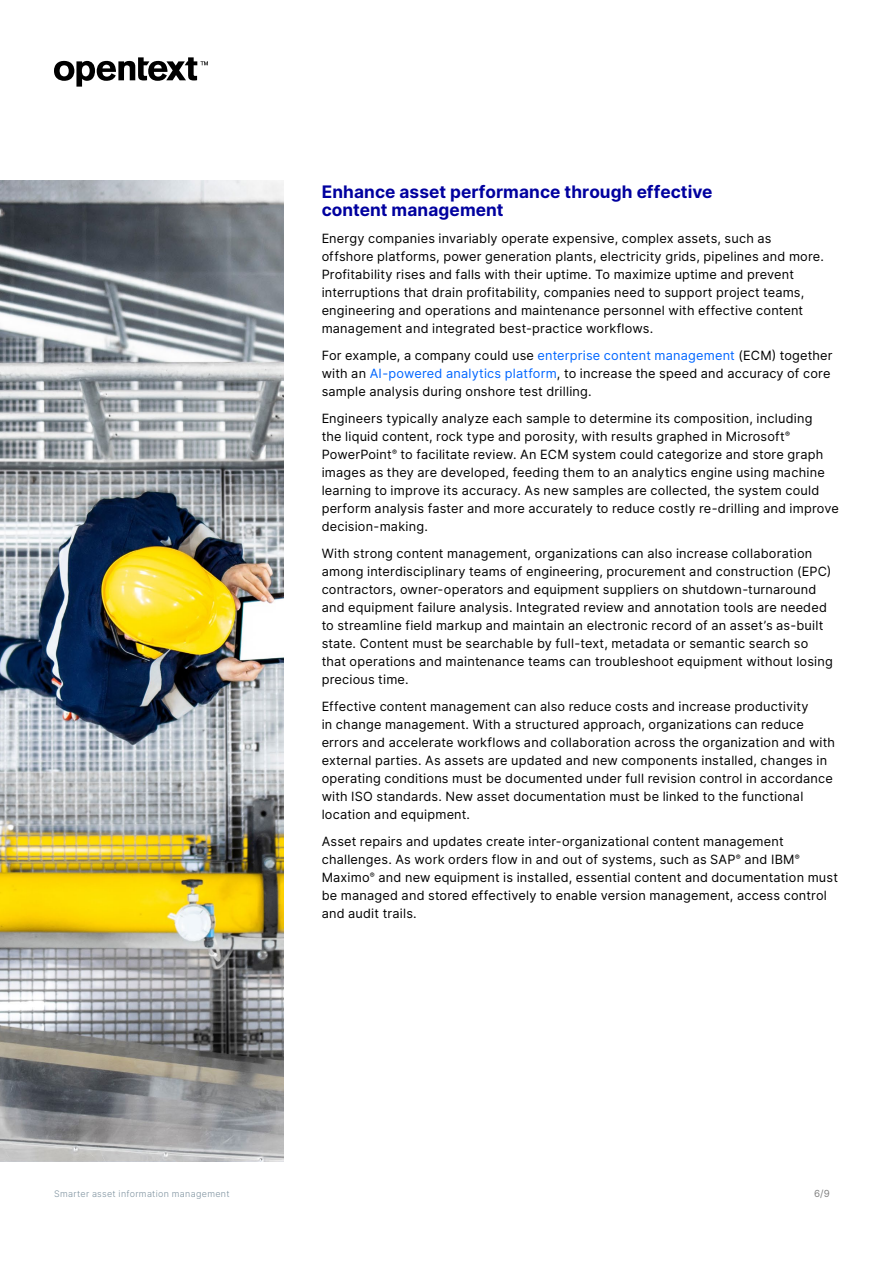
<style>
.page{position:relative;width:893px;height:1263px;background:#fff}
.page>*{position:absolute;margin:0;border:0;box-sizing:border-box;transform-origin:0 0}
.t1{font:700 17.25px/18px "Inter";letter-spacing:.005em;color:#00009f}
.Body{font:12.75px/18px "Inter";letter-spacing:.015em;color:#000}
.t2{font:9.75px "Inter";color:#808080}
.t3{font:300 9px "Inter";letter-spacing:.04em;color:#7e929f}
.s1{color:#06f}
</style>
<div class="page">
<svg style="left:54px;top:57px;width:154px;height:30px"></svg>
<img style="left:0;top:180px;width:284px;height:981px">
<h3 class="t1" style="left:322px;top:182px;width:392px">Enhance asset performance through effective content management</h3>
<p class="Body" style="left:322px;top:229px;width:504px">Energy companies invariably operate expensive, complex assets, such as offshore platforms, power generation plants, electricity grids, pipelines and more.<br>Profitability rises and falls with their uptime. To maximize uptime and prevent interruptions that drain profitability, companies need to support project teams, engineering and operations and maintenance personnel with effective content management and integrated best-practice workflows.</p>
<p class="Body" style="left:322px;top:346px;width:512px">For example, a company could use <span class="s1">enterprise content management</span> (ECM) together with an <span class="s1">AI-powered analytics platform</span>, to increase the speed and accuracy of core sample analysis during onshore test drilling.</p>
<p class="Body" style="left:322px;top:409px;width:519px">Engineers typically analyze each sample to determine its composition, including<br>the liquid content, rock type and porosity, with results graphed in Microsoft<sup>® </sup>PowerPoint<sup>®</sup> to facilitate review. An ECM system could categorize and store graph images as they are developed, feeding them to an analytics engine using machine learning to improve its accuracy. As new samples are collected, the system could perform analysis faster and more accurately to reduce costly re-drilling and improve decision-making.</p>
<p class="Body" style="left:322px;top:544px;width:513px">With strong content management, organizations can also increase collaboration among interdisciplinary teams of engineering, procurement and construction (EPC) contractors, owner-operators and equipment suppliers on shutdown-turnaround and equipment failure analysis. Integrated review and annotation tools are needed to streamline field markup and maintain an electronic record of an asset’s as-built state. Content must be searchable by full-text, metadata or semantic search so that operations and maintenance teams can troubleshoot equipment without losing precious time.</p>
<p class="Body" style="left:322px;top:697px;width:515px">Effective content management can also reduce costs and increase productivity<br>in change management. With a structured approach, organizations can reduce errors and accelerate workflows and collaboration across the organization and with external parties. As assets are updated and new components installed, changes in operating conditions must be documented under full revision control in accordance with ISO standards. New asset documentation must be linked to the functional location and equipment.</p>
<p class="Body" style="left:322px;top:832px;width:518px">Asset repairs and updates create inter-organizational content management challenges. As work orders flow in and out of systems, such as SAP<sup>®</sup> and IBM<sup>® </sup>Maximo<sup>®</sup> and new equipment is installed, essential content and documentation must be managed and stored effectively to enable version management, access control and audit trails.</p>
<p class="t3" style="left:54px;top:1187px;width:177px">Smarter asset information management</p>
<p class="t2" style="left:814px;top:1186px;width:17px">6/9</p>
</div>
